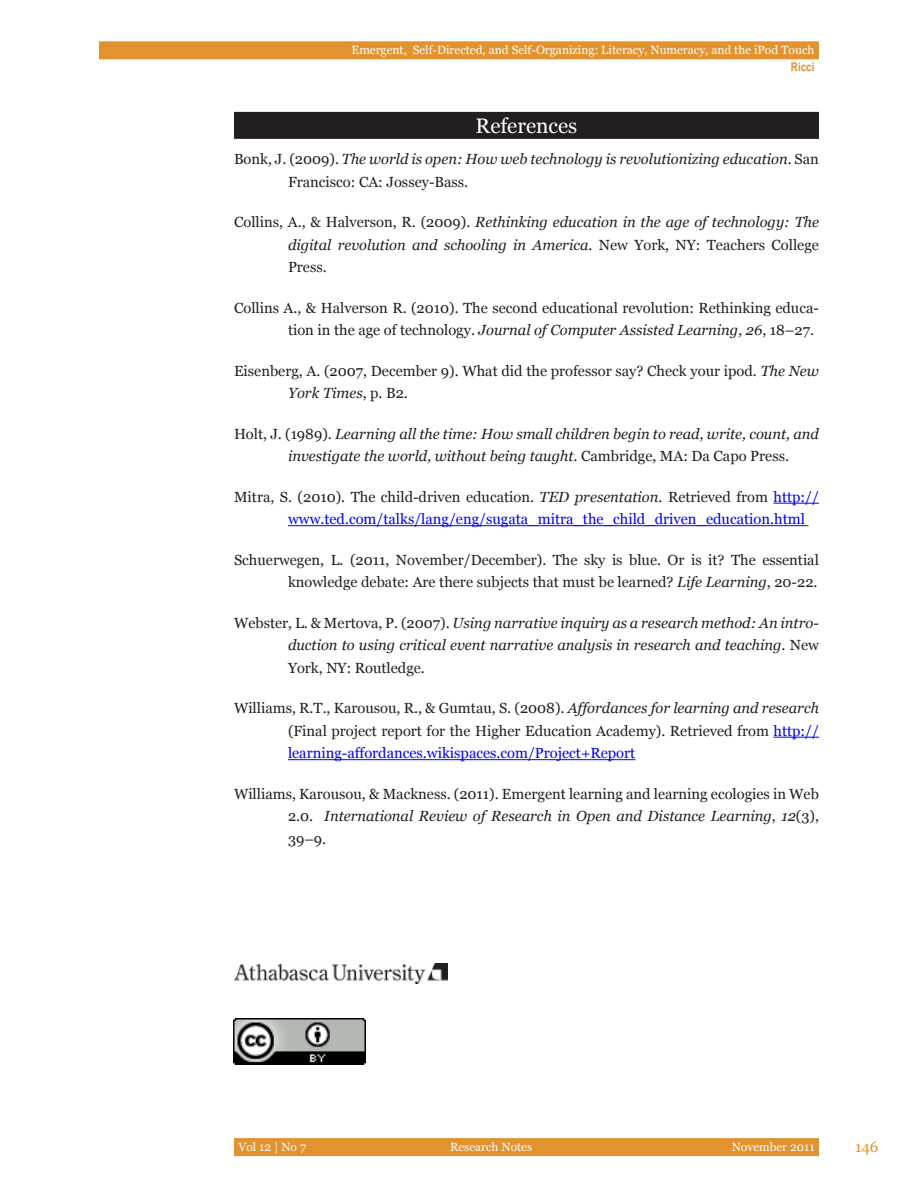
<style>
.page{position:relative;width:918px;height:1188px;background:#fff}
.page>*{position:absolute;margin:0;border:0;box-sizing:border-box;transform-origin:0 0}
.heading1{font:21px "Georgia";color:#fff}
.t1{font:15px "Georgia";color:#e2922e}
.body_text{font:14.7px/22.5px "Georgia";color:#231f20}
.body_text-2{font:italic 14.7px/22.5px "Georgia";color:#231f20}
.body_text-3{font:14.7px/22.5px "Georgia";color:#00f}
.t2{font:12px "Georgia";color:#fff}
.t3{font:700 12px "Arial Narrow";color:#e2922e}
.s1{font-style:normal}
.s2{font-style:italic}
.s3{color:#231f20}
.s4{font-style:italic;color:#231f20}
.s5{color:#00f}
</style>
<div class="page">
<div style="left:99px;top:41px;width:720px;height:18px;background:#e2922e"></div>
<div style="left:234px;top:1138px;width:585px;height:18px;background:#e2922e"></div>
<div style="left:234px;top:112px;width:585px;height:27px;background:#231f20"></div>
<hr style="left:774px;top:503px;width:45px;height:1px;background:#00f">
<hr style="left:288px;top:525px;width:517px;height:1px;background:#00f">
<hr style="left:774px;top:737px;width:45px;height:1px;background:#00f">
<hr style="left:288px;top:759px;width:347px;height:1px;background:#00f">
<img style="left:234px;top:963px;width:213px;height:21px">
<img style="left:234px;top:1018px;width:132px;height:47px">
<p class="t2" style="left:352px;top:43px;width:464px">Emergent, Self-Directed, and Self-Organizing: Literacy, Numeracy, and the iPod Touch</p>
<p class="t3" style="left:791px;top:58px;width:25px">Ricci</p>
<p class="heading1" style="left:476px;top:113px;width:103px">References</p>
<p class="body_text-2" style="left:288px;top:148px;width:532px;text-indent:-54px"><span class="s1">Bonk, J. (2009).</span> The world is open: How web technology is revolutionizing education<span class="s1">. San<br>Francisco: CA: Jossey-Bass.</span></p>
<p class="body_text-2" style="left:288px;top:211px;width:533px;text-align:justify;text-indent:-54px"><span class="s1">Collins, A., &amp; Halverson, R. (2009).</span> Rethinking education in the age of technology: The digital revolution and schooling in America<span class="s1">. New York, NY: Teachers College Press.</span></p>
<p class="body_text" style="left:288px;top:297px;width:532px;text-indent:-54px">Collins A., &amp; Halverson R. (2010). The second educational revolution: Rethinking educa&shy;tion in the age of technology. <span class="s2">Journal of Computer Assisted Learning, 26</span>, 18–27.</p>
<p class="body_text" style="left:288px;top:360px;width:533px;text-indent:-54px">Eisenberg, A. (2007, December 9). What did the professor say? Check your ipod. <span class="s2">The New<br>York Times</span>, p. B2.</p>
<p class="body_text-2" style="left:288px;top:423px;width:532px;text-indent:-54px"><span class="s1">Holt, J. (1989).</span> Learning all the time: How small children begin to read, write, count, and investigate the world, without being taught<span class="s1">. Cambridge, MA: Da Capo Press.</span></p>
<p class="body_text-3" style="left:288px;top:486px;width:533px;text-indent:-54px"><span class="s3">Mitra, S. (2010). The child-driven education.</span> <span class="s4">TED presentation</span><span class="s3">. Retrieved from</span> http:// www.ted.com/talks/lang/eng/sugata_mitra_the_child_driven_education.html</p>
<p class="body_text" style="left:234px;top:549px;width:586px;text-align:right">Schuerwegen, L. (2011, November/December). The sky is blue. Or is it? The essential knowledge debate: Are there subjects that must be learned? <span class="s2">Life Learning</span>, 20-22.</p>
<p class="body_text-2" style="left:288px;top:612px;width:532px;text-align:justify;text-indent:-54px"><span class="s1">Webster, L. &amp; Mertova, P. (2007).</span> Using narrative inquiry as a research method: An intro&shy;duction to using critical event narrative analysis in research and teaching<span class="s1">. New York, NY: Routledge.</span></p>
<p class="body_text" style="left:288px;top:697px;width:533px;text-align:justify;text-indent:-54px">Williams, R.T., Karousou, R., &amp; Gumtau, S. (2008). <span class="s2">Affordances for learning and research </span>(Final project report for the Higher Education Academy). Retrieved from <span class="s5">http:// learning-affordances.wikispaces.com/Project+Report</span></p>
<p class="body_text" style="left:288px;top:783px;width:533px;text-align:justify;text-indent:-54px">Williams, Karousou, &amp; Mackness. (2011). Emergent learning and learning ecologies in Web 2.0. <span class="s2">International Review of Research in Open and Distance Learning</span>, <span class="s2">12</span>(3), 39–9.</p>
<p class="t2" style="left:238px;top:1139px;width:69px">Vol 12 | No 7</p>
<p class="t2" style="left:450px;top:1139px;width:84px">Research Notes</p>
<p class="t2" style="left:732px;top:1139px;width:84px">November 2011</p>
<p class="t1" style="left:855px;top:1138px;width:25px">146</p>
</div>
